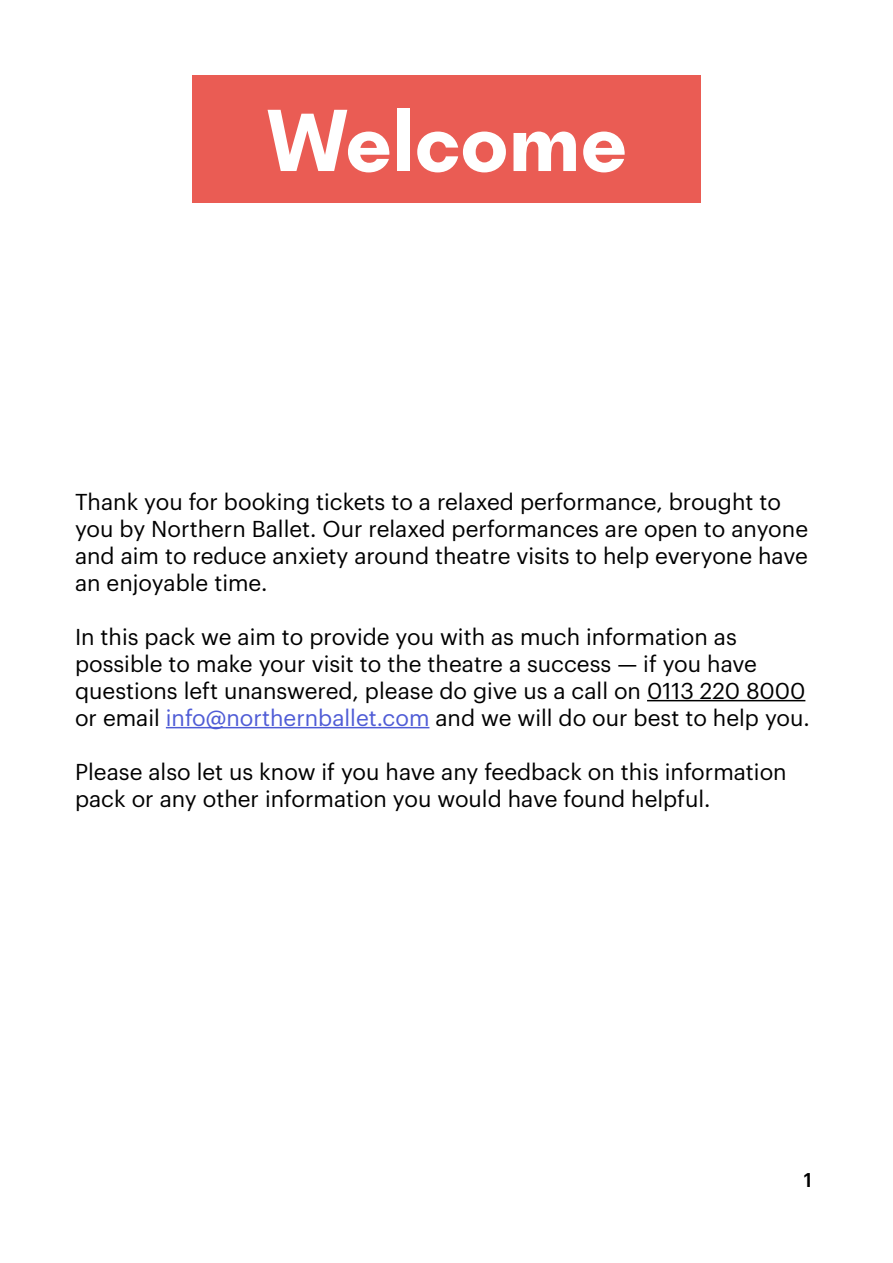
<style>
.page{position:relative;width:893px;height:1263px;background:#fff}
.page>*{position:absolute;margin:0;border:0;box-sizing:border-box;transform-origin:0 0}
.t1{font:700 88.5px "New Paris Skyline";color:#fff}
.t2{font:22.5px/27px "Graphik";color:#000}
.t3{font:500 19.5px "Graphik";color:#000}
.s1{color:#4f5cd6}
</style>
<div class="page">
<div style="left:192px;top:75px;width:509px;height:127px;background:#ea5c54"></div>
<hr style="left:647px;top:700px;width:158px;height:1px;background:#000">
<hr style="left:166px;top:727px;width:263px;height:1px;background:#4f5cd6">
<h1 class="t1" style="left:266px;top:83px;width:363px">Welcome</h1>
<p class="t2" style="left:75px;top:486px;width:735px">Thank you for booking tickets to a relaxed performance, brought to you by Northern Ballet. Our relaxed performances are open to anyone and aim to reduce anxiety around theatre visits to help everyone have an enjoyable time.</p>
<p class="t2" style="left:75px;top:621px;width:736px">In this pack we aim to provide you with as much information as possible to make your visit to the theatre a success — if you have questions left unanswered, please do give us a call on 0113 220 8000 or email <span class="s1">info@northernballet.com</span> and we will do our best to help you.</p>
<p class="t2" style="left:75px;top:756px;width:713px">Please also let us know if you have any feedback on this information pack or any other information you would have found helpful.</p>
<p class="t3" style="left:804px;top:1165px;width:10px">1</p>
</div>
